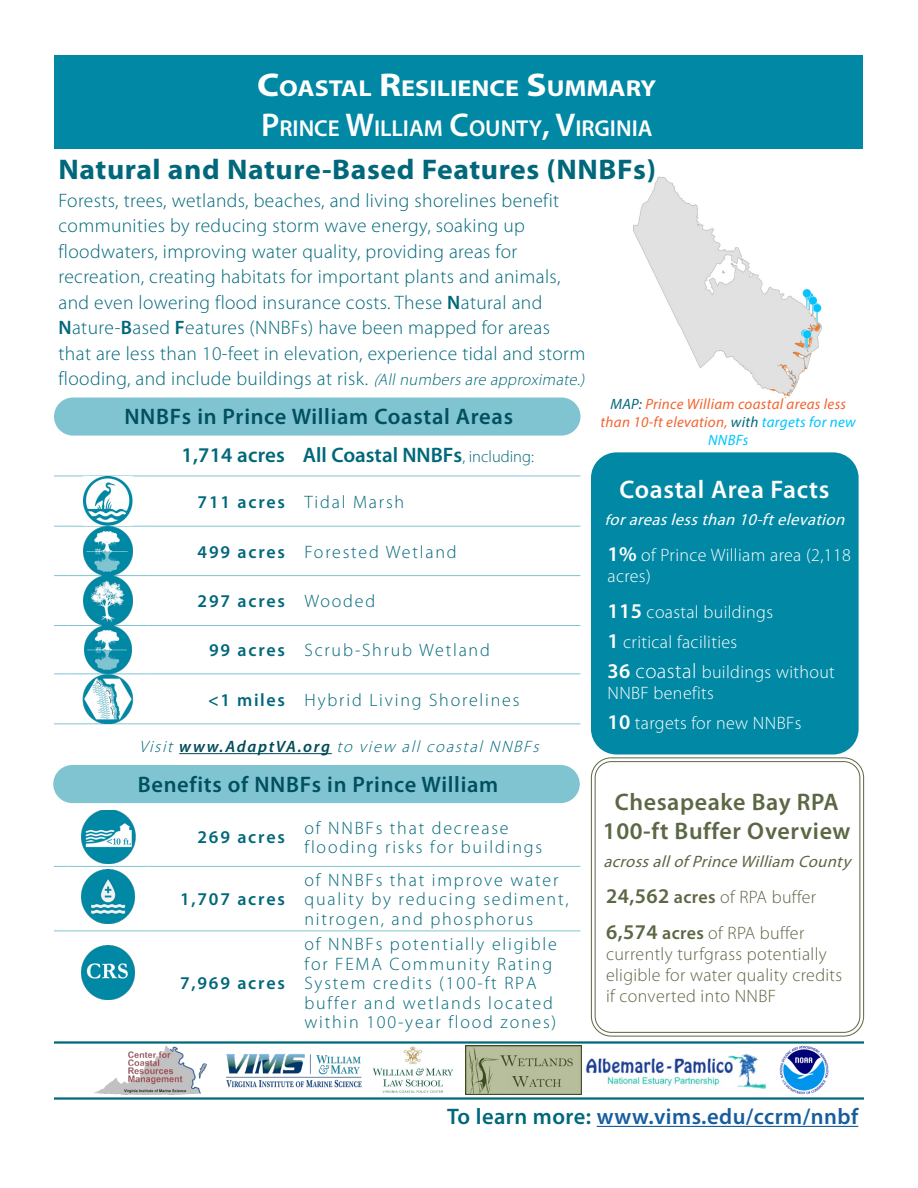
<style>
.page{position:relative;width:918px;height:1188px;background:#fff}
.page>*{position:absolute;margin:0;border:0;box-sizing:border-box;transform-origin:0 0}
.t1{font:700 28.5px "Myriad Pro";letter-spacing:.02em;color:#00687a;scale:1.04 1}
.t2{font:600 25.5px "Myriad Pro";letter-spacing:.025em;color:#fff}
.t3{font:600 24px/28.8px "Myriad Pro";letter-spacing:.025em;color:#5c6744;text-align:center}
.t4{font:600 23.1px/39.6px "Myriad Pro";color:#fff}
.t5{font:600 22.5px "Myriad Pro";letter-spacing:.03em;color:#005060}
.t6{font:600 22.5px "Myriad Pro";letter-spacing:.02em;color:#175d9e}
.t7{font:600 21px "Myriad Pro";color:#00687a}
.t8{font:300 19.5px/25.5px "Myriad Pro";letter-spacing:.02em;color:#00687a}
.t9{font:300 18px/19.5px "Myriad Pro";letter-spacing:.1em;color:#00687a}
.t10{font:300 18px/30px "Myriad Pro";letter-spacing:.02em;color:#fff}
.t11{font:300 18px/21px "Myriad Pro";letter-spacing:.02em;color:#5c6744}
.t12{font:600 18px "Myriad Pro";letter-spacing:.1em;color:#00687a}
.t13{font:italic 300 16.5px "Myriad Pro";color:#00687a}
.t14{font:italic 16.5px "Myriad Pro";color:#5c6744}
.t15{font:italic 16.5px "Myriad Pro";color:#fff}
.t16{font:italic 15px/18px "Myriad Pro";letter-spacing:.02em;color:#f26430;text-align:center}
.s1{font-weight:700;font-size:33px}
.s2{font-weight:700}
.s3{font-size:33px}
.s4{font-weight:600}
.s5{font-style:italic;font-size:16.5px}
.s6{font-weight:300;font-size:16.5px}
.s7{font-weight:300}
.s8{font-weight:600;color:#004b58}
.s9{color:#00687a}
.s10{color:#00c5ff}
.s11{font-size:15px}
.s12{font-weight:600;font-size:21px}
.s13{font-size:21px}
</style>
<div class="page">
<img style="left:633px;top:176px;width:189px;height:222px">
<div style="left:55px;top:55px;width:808px;height:93px;background:#0088a4"></div>
<div style="left:54px;top:398px;width:526px;height:38px;background:#80c4d2;border-radius:19px"></div>
<div style="left:591px;top:757px;width:273px;height:279px;border:1px solid #5c6744;border-radius:20px"></div>
<div style="left:595px;top:761px;width:265px;height:272px;border:1px solid #5c6744;border-radius:16px"></div>
<div style="left:53px;top:765px;width:527px;height:38px;background:#80c4d2;border-radius:19px"></div>
<hr style="left:54px;top:1041px;width:810px;height:3px;background:#00687a">
<img style="left:94px;top:1046px;width:112px;height:49px">
<img style="left:226px;top:1054px;width:136px;height:34px">
<img style="left:373px;top:1046px;width:81px;height:47px">
<img style="left:466px;top:1046px;width:115px;height:49px">
<img style="left:586px;top:1053px;width:181px;height:36px">
<img style="left:779px;top:1046px;width:50px;height:49px">
<hr style="left:597px;top:1126px;width:261px;height:1px;background:#175d9e">
<div style="left:591px;top:452px;width:268px;height:302px;background:#0088a4;border-radius:26px"></div>
<hr style="left:54px;top:1097px;width:810px;height:3px;background:#00687a">
<svg style="left:54px;top:866px;width:14px;height:1px"></svg>
<hr style="left:68px;top:866px;width:80px;height:1px;background:#80c4d2">
<hr style="left:148px;top:866px;width:149px;height:1px;background:#80c4d2">
<hr style="left:297px;top:866px;width:283px;height:1px;background:#80c4d2">
<svg style="left:54px;top:931px;width:14px;height:1px"></svg>
<hr style="left:68px;top:931px;width:80px;height:1px;background:#80c4d2">
<hr style="left:148px;top:931px;width:149px;height:1px;background:#80c4d2">
<hr style="left:297px;top:931px;width:283px;height:1px;background:#80c4d2">
<img style="left:81px;top:869px;width:54px;height:54px">
<img style="left:81px;top:946px;width:54px;height:54px">
<img style="left:82px;top:810px;width:54px;height:54px">
<hr style="left:148px;top:476px;width:149px;height:1px;background:#80c4d2">
<hr style="left:297px;top:476px;width:283px;height:1px;background:#80c4d2">
<hr style="left:148px;top:526px;width:149px;height:1px;background:#80c4d2">
<hr style="left:297px;top:526px;width:283px;height:1px;background:#80c4d2">
<hr style="left:148px;top:575px;width:149px;height:1px;background:#80c4d2">
<hr style="left:297px;top:575px;width:283px;height:1px;background:#80c4d2">
<hr style="left:148px;top:625px;width:149px;height:1px;background:#80c4d2">
<hr style="left:297px;top:625px;width:283px;height:1px;background:#80c4d2">
<hr style="left:148px;top:673px;width:149px;height:1px;background:#80c4d2">
<hr style="left:297px;top:673px;width:283px;height:1px;background:#80c4d2">
<hr style="left:148px;top:723px;width:149px;height:1px;background:#80c4d2">
<hr style="left:297px;top:723px;width:283px;height:1px;background:#80c4d2">
<svg style="left:54px;top:476px;width:14px;height:1px"></svg>
<hr style="left:68px;top:476px;width:80px;height:1px;background:#80c4d2">
<svg style="left:54px;top:526px;width:14px;height:1px"></svg>
<hr style="left:68px;top:526px;width:80px;height:1px;background:#80c4d2">
<svg style="left:54px;top:575px;width:14px;height:1px"></svg>
<hr style="left:68px;top:575px;width:80px;height:1px;background:#80c4d2">
<svg style="left:54px;top:625px;width:14px;height:1px"></svg>
<hr style="left:68px;top:625px;width:80px;height:1px;background:#80c4d2">
<svg style="left:54px;top:673px;width:14px;height:1px"></svg>
<hr style="left:68px;top:673px;width:80px;height:1px;background:#80c4d2">
<svg style="left:54px;top:723px;width:14px;height:1px"></svg>
<hr style="left:68px;top:723px;width:80px;height:1px;background:#80c4d2">
<img style="left:82px;top:476px;width:52px;height:247px">
<hr style="left:179px;top:753px;width:153px;height:1px;background:#004b58">
<p class="t4" style="left:257px;top:68px;width:401px"><span class="s1">C</span><span class="s2">OASTAL</span> <span class="s1">R</span><span class="s2">ESILIENCE</span> <span class="s1">S</span><span class="s2">UMMARY<br></span><span class="s3">P</span>RINCE <span class="s3">W</span>ILLIAM <span class="s3">C</span>OUNTY<span class="s3">, V</span>IRGINIA</p>
<h1 class="t1" style="left:58px;top:151px;width:576px">Natural and Nature-Based Features (NNBFs)</h1>
<p class="t8" style="left:58px;top:187px;width:531px">Forests, trees, wetlands, beaches, and living shorelines benefit communities by reducing storm wave energy, soaking up floodwaters, improving water quality, providing areas for recreation, creating habitats for important plants and animals, and even lowering flood insurance costs. These <span class="s4">N</span>atural and <span class="s4">N</span>ature-<span class="s4">B</span>ased <span class="s4">F</span>eatures (NNBFs) have been mapped for areas<br>that are less than 10-feet in elevation, experience tidal and storm flooding, and include buildings at risk. <span class="s5">(Allnumbers are approximate.)</span></p>
<p class="t5" style="left:124px;top:402px;width:390px">NNBFs in Prince William Coastal Areas</p>
<p class="t7" style="left:182px;top:442px;width:354px">1,714 acres All Coastal NNBFs<span class="s6">, including:</span></p>
<p class="t9" style="left:198px;top:492px;width:208px"><span class="s4">711 acres</span> Tidal Marsh</p>
<p class="t9" style="left:198px;top:542px;width:260px"><span class="s4">499 acres</span> Forested Wetland</p>
<p class="t12" style="left:198px;top:590px;width:179px">297 acres <span class="s7">Wooded</span></p>
<p class="t9" style="left:209px;top:641px;width:282px"><span class="s4">99 acres</span> Scrub-Shrub Wetland</p>
<p class="t9" style="left:208px;top:690px;width:313px"><span class="s4">&lt;1 miles</span> Hybrid Living Shorelines</p>
<p class="t13" style="left:139px;top:737px;width:406px">Visit <span class="s8">w w w. A dap t VA . o rg</span> to view all coastal NNBFs</p>
<p class="t5" style="left:138px;top:770px;width:362px">Benefits of NNBFs in Prince William</p>
<p class="t12" style="left:198px;top:826px;width:89px">269 acres</p>
<p class="t9" style="left:304px;top:818px;width:239px">of NNBFs that decrease flooding risks for buildings</p>
<p class="t12" style="left:180px;top:888px;width:106px">1,707 acres</p>
<p class="t9" style="left:304px;top:870px;width:266px">of NNBFs that improve water quality by reducing sediment, nitrogen, and phosphorus</p>
<p class="t12" style="left:180px;top:972px;width:106px">7,969 acres</p>
<p class="t9" style="left:304px;top:934px;width:254px">of NNBFs potentially eligible for FEMA Community Rating<br>System credits (100-ft RPA buffer and wetlands located within 100-year flood zones)</p>
<p class="t16" style="left:601px;top:394px;width:257px"><span class="s9">MAP:</span> Prince William coastal areas less than 10-ft elevation, <span class="s9">with</span> <span class="s10">targets for new<br>NNBFs</span></p>
<h2 class="t2" style="left:620px;top:473px;width:211px">Coastal Area Facts</h2>
<p class="t15" style="left:605px;top:509px;width:246px"><span class="s11">f</span>orareaslessthan 10-ftelevation</p>
<p class="t10" style="left:607px;top:544px;width:245px;line-height:21px"><span class="s12">1%</span> of Prince William area (2,118 acres)</p>
<p class="t10" style="left:608px;top:596px;width:229px"><span class="s12">115</span> coastal buildings<br><span class="s12">1</span> critical facilities<br><span class="s12">36</span> <span class="s13">coastal</span> buildings without</p>
<p class="t10" style="left:607px;top:677px;width:196px">NNBF benefits<br><span class="s12">10</span> targets for new NNBFs</p>
<p class="t3" style="left:603px;top:787px;width:249px">Chesapeake Bay RPA<br>100-ft Buffer Overview</p>
<p class="t14" style="left:603px;top:852px;width:254px">acrossallofPrinceWilliam County</p>
<p class="t11" style="left:606px;top:879px;width:212px;line-height:36px"><span class="s12">24,562</span> <span class="s4">acres</span> of RPA buffer<br><span class="s12">6,574</span> <span class="s4">acres</span> of RPA buffer</p>
<p class="t11" style="left:606px;top:944px;width:238px">currently turfgrass potentially eligible for water quality credits if converted into NNBF</p>
<p class="t6" style="left:447px;top:1102px;width:413px"><span class="s9">To learn more:</span> www.vims.edu/ccrm/nnbf</p>
</div>
